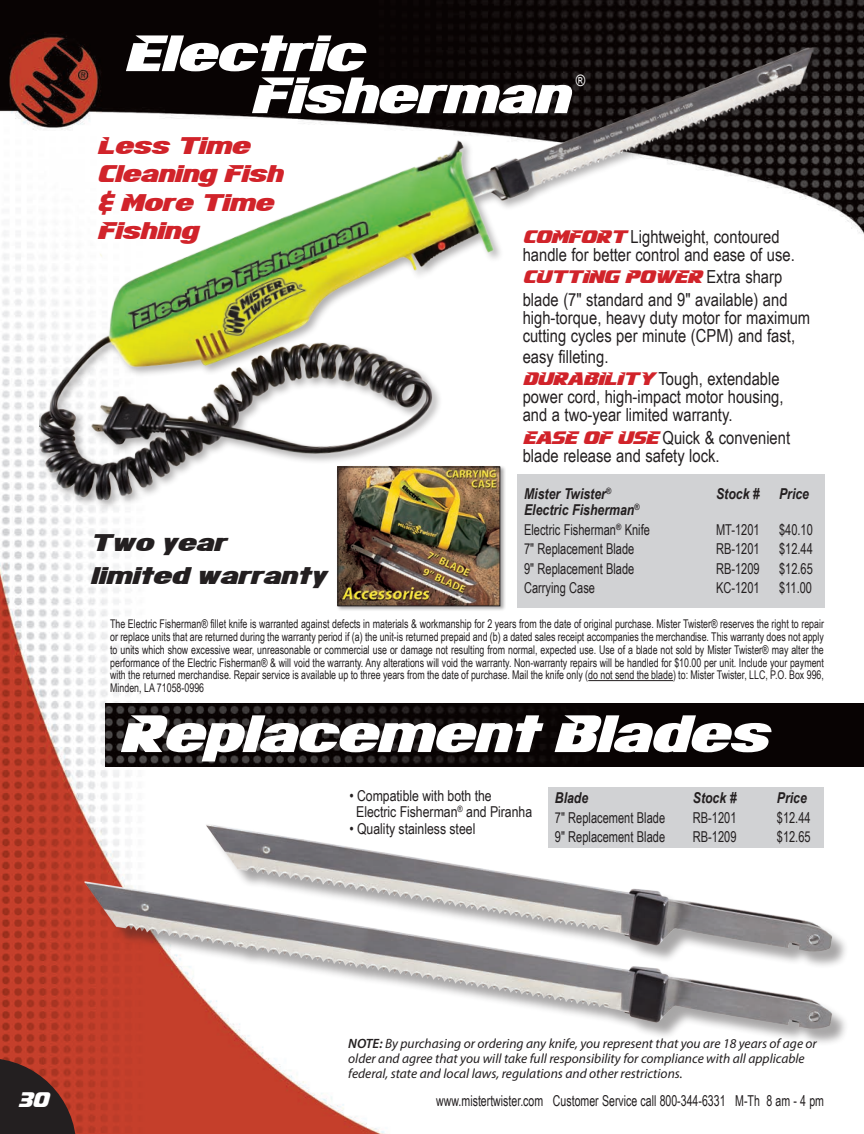
<style>
.page{position:relative;width:864px;height:1134px;background:#fff}
.page>*{position:absolute;margin:0;border:0;box-sizing:border-box;transform-origin:0 0}
.t1{font:52.5px "Infinite Justice";color:#fff}
.t2{font:51px "Infinite Justice";color:#fff}
.t3{font:24px/28.5px "Infinite Justice";color:#d1232a}
.t4{font:24px "Infinite Justice";letter-spacing:.01em;color:#231f20}
.t5{font:21px "Infinite Justice";color:#fff}
.t6{font:18px/18px "Arial Narrow";color:#231f20}
.t7{font:15.75px "Arial Narrow";color:#fff}
.t8{font:15px "Arial Narrow";color:#231f20;scale:.9 1}
.t9{font:15px "Arial Narrow";color:#231f20}
.t10{font:15px "Arial Narrow";color:#231f20;scale:.86 1}
.t11{font:italic 700 15px "Arial Narrow";color:#231f20}
.t12{font:italic 13.5px/15px "Myriad Pro";color:#231f20}
.t13{font:12px/12.8px "Arial Narrow";color:#231f20;text-align:justify;scale:.9 1}
.s1{font-family:"Infinite Justice";color:#d1232a}
.s2{font-weight:600}
</style>
<div class="page">
<img style="left:0;top:0;width:864px;height:1134px">
<img style="left:33px;top:36px;width:782px;height:523px">
<img style="left:81px;top:781px;width:760px;height:293px">
<div style="left:336px;top:465px;width:170px;height:147px;background:#231f20;opacity:.4"></div>
<img style="left:340px;top:469px;width:158px;height:135px">
<div style="left:338px;top:467px;width:162px;height:139px;border:1px solid #231f20"></div>
<svg style="left:0;top:1058px;width:76px;height:76px;background:#4f2722"></svg>
<div style="left:517px;top:474px;width:308px;height:133px;background:#d1d2d4"></div>
<div style="left:548px;top:787px;width:276px;height:61px;background:#d1d2d4"></div>
<img style="left:106px;top:704px;width:758px;height:63px">
<hr style="left:588px;top:680px;width:85px;height:1px;background:#231f20">
<p class="t2" style="left:124px;top:26px;width:240px">Electric</p>
<p class="t2" style="left:250px;top:68px;width:319px">Fisherman</p>
<p class="t7" style="left:576px;top:69px;width:11px">®</p>
<p class="t3" style="left:97px;top:131px;width:154px">Less Time</p>
<p class="t3" style="left:97px;top:160px;width:187px">Cleaning Fish</p>
<p class="t3" style="left:97px;top:188px;width:177px">&amp; More Time<br>Fishing</p>
<p class="t4" style="left:90px;top:530px;width:137px">Two year</p>
<p class="t4" style="left:90px;top:563px;width:237px">limited warranty</p>
<p class="t6" style="left:523px;top:227px;width:274px"><span class="s1">COMFORT</span> Lightweight, contoured handle for better control and ease of use.</p>
<p class="t6" style="left:523px;top:265px;width:266px;line-height:22.5px"><span class="s1">CUTTING POWER</span> Extra sharp blade (7" standard and 9" available) and</p>
<p class="t6" style="left:523px;top:308px;width:289px">high-torque, heavy duty motor for maximum cutting cycles per minute (CPM) and fast,</p>
<p class="t6" style="left:523px;top:347px;width:87px">easy filleting.</p>
<p class="t6" style="left:523px;top:369px;width:262px"><span class="s1">DURABILITY</span> Tough, extendable power cord, high-impact motor housing, and a two-year limited warranty.</p>
<p class="t6" style="left:523px;top:428px;width:269px"><span class="s1">EASE OF USE</span> Quick &amp; convenient blade release and safety lock.</p>
<p class="t11" style="left:524px;top:482px;width:89px">Mister Twister<sup>®</sup></p>
<p class="t11" style="left:716px;top:482px;width:46px">Stock #</p>
<p class="t11" style="left:779px;top:482px;width:32px">Price</p>
<p class="t11" style="left:524px;top:499px;width:117px">Electric Fisherman<sup>®</sup></p>
<p class="t8" style="left:524px;top:518px;width:141px">Electric Fisherman<sup>®</sup> Knife</p>
<p class="t8" style="left:716px;top:518px;width:50px">MT-1201</p>
<p class="t8" style="left:779px;top:518px;width:39px">$40.10</p>
<p class="t8" style="left:524px;top:538px;width:124px">7" Replacement Blade</p>
<p class="t8" style="left:716px;top:538px;width:50px">RB-1201</p>
<p class="t8" style="left:779px;top:538px;width:39px">$12.44</p>
<p class="t8" style="left:524px;top:557px;width:124px">9" Replacement Blade</p>
<p class="t8" style="left:716px;top:557px;width:50px">RB-1209</p>
<p class="t8" style="left:779px;top:557px;width:39px">$12.65</p>
<p class="t8" style="left:524px;top:577px;width:80px">Carrying Case</p>
<p class="t8" style="left:716px;top:577px;width:50px">KC-1201</p>
<p class="t8" style="left:779px;top:577px;width:38px">$11.00</p>
<p class="t13" style="left:110px;top:617px;width:795px">The Electric Fisherman® fillet knife is warranted against defects in materials &amp; workmanship for 2 years from the date of original purchase. Mister Twister® reserves the right to repair or replace units that are returned during the warranty period if (a) the unit-is returned prepaid and (b) a dated sales receipt accompanies the merchandise. This warranty does not apply to units which show excessive wear, unreasonable or commercial use or damage not resulting from normal, expected use. Use of a blade not sold by Mister Twister® may alter the performance of the Electric Fisherman® &amp; will void the warranty. Any alterations will void the warranty. Non-warranty repairs will be handled for $10.00 per unit. Include your payment with the returned merchandise. Repair service is available up to three years from the date of purchase. Mail the knife only (do not send the blade) to: Mister Twister, LLC, P.O. Box 996, Minden, LA 71058-0996</p>
<p class="t1" style="left:119px;top:706px;width:650px">Replacement Blades</p>
<p class="t9" style="left:349px;top:785px;width:144px">• Compatible with both the</p>
<p class="t9" style="left:356px;top:801px;width:177px">Electric Fisherman<sup>®</sup> and Piranha</p>
<p class="t9" style="left:349px;top:818px;width:127px">• Quality stainless steel</p>
<p class="t11" style="left:555px;top:787px;width:35px">Blade</p>
<p class="t11" style="left:693px;top:787px;width:46px">Stock #</p>
<p class="t11" style="left:777px;top:787px;width:32px">Price</p>
<p class="t8" style="left:555px;top:807px;width:124px">7" Replacement Blade</p>
<p class="t8" style="left:693px;top:807px;width:50px">RB-1201</p>
<p class="t8" style="left:777px;top:807px;width:39px">$12.44</p>
<p class="t8" style="left:555px;top:826px;width:124px">9" Replacement Blade</p>
<p class="t8" style="left:693px;top:826px;width:50px">RB-1209</p>
<p class="t8" style="left:777px;top:826px;width:39px">$12.65</p>
<p class="t5" style="left:18px;top:1089px;width:31px">30</p>
<p class="t12" style="left:348px;top:1036px;width:470px"><span class="s2">NOTE:</span> By purchasing or ordering any knife, you represent that you are 18 years of age or older and agree that you will take full responsibility for compliance with all applicable federal, state and local laws, regulations and other restrictions.</p>
<p class="t10" style="left:436px;top:1089px;width:452px">www.mistertwister.com Customer Service call 800-344-6331 M-Th 8 am - 4 pm</p>
</div>
